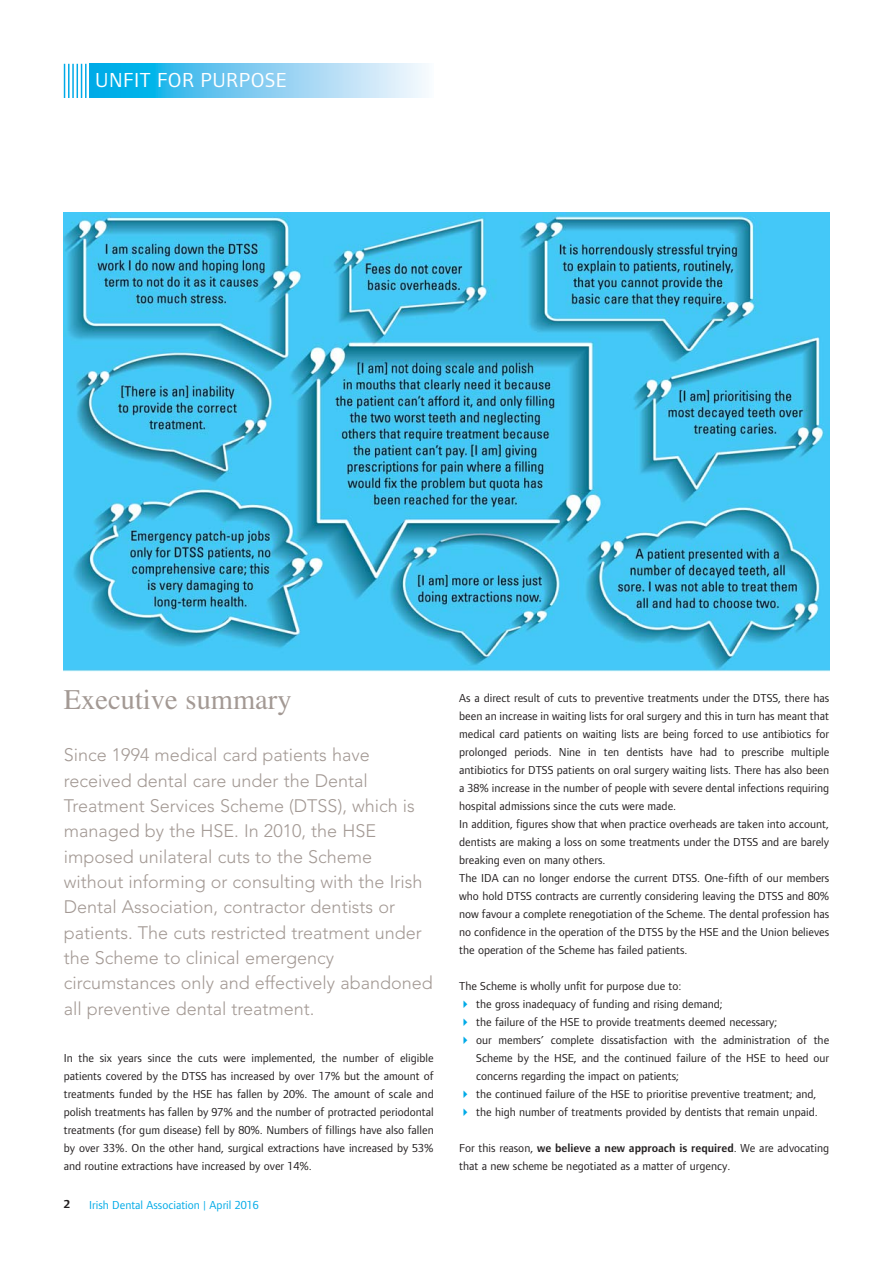
<style>
.page{position:relative;width:893px;height:1263px;background:#fff}
.page>*{position:absolute;margin:0;border:0;box-sizing:border-box;transform-origin:0 0}
.t1{font:28.5px "Times";color:#a39994}
.t2{font:21px "Foundry Form Sans";letter-spacing:.025em;color:#fff}
.t3{font:300 18px/25.3px "Avenir";color:#a39994}
.t4{font:12px/18px "Foundry Form Sans";color:#231f20;text-align:justify}
.t5{font:12px "Foundry Form Sans";color:#00aae7}
.t6{font:700 12px "Foundry Form Sans";color:#231f20}
.s1{color:#00aae7}
.s2{font-weight:600}
</style>
<div class="page">
<img style="left:64px;top:213px;width:765px;height:459px">
<svg style="left:89px;top:64px;width:337px;height:34px;background:#77cdf1"></svg>
<hr style="left:64px;top:64px;width:1px;height:34px;background:#00aae7">
<hr style="left:68px;top:64px;width:2px;height:34px;background:#00aae7">
<hr style="left:72px;top:64px;width:2px;height:34px;background:#00aae7">
<hr style="left:77px;top:64px;width:1px;height:34px;background:#00aae7">
<hr style="left:81px;top:64px;width:1px;height:34px;background:#00aae7">
<hr style="left:85px;top:64px;width:2px;height:34px;background:#00aae7">
<h2 class="t2" style="left:95px;top:72px;width:193px">UNFIT FOR PURPOSE</h2>
<h1 class="t1" style="left:64px;top:689px;width:229px">Executive summary</h1>
<p class="t3" style="left:64px;top:744px;width:370px">Since 1994 medical card patients have received dental care under the Dental Treatment Services Scheme (DTSS), which is managed by the HSE. In 2010, the HSE imposed unilateral cuts to the Scheme without informing or consulting with the Irish Dental Association, contractor dentists or patients. The cuts restricted treatment under the Scheme to clinical emergency circumstances only and effectively abandoned all preventive dental treatment.</p>
<p class="t4" style="left:64px;top:1050px;width:371px">In the six years since the cuts were implemented, the number of eligible patients covered by the DTSS has increased by over 17% but the amount of treatments funded by the HSE has fallen by 20%. The amount of scale and polish treatments has fallen by 97% and the number of protracted periodontal treatments (for gum disease) fell by 80%. Numbers of fillings have also fallen by over 33%. On the other hand, surgical extractions have increased by 53% and routine extractions have increased by over 14%.</p>
<p class="t6" style="left:64px;top:1199px;width:8px">2</p>
<p class="t5" style="left:89px;top:1200px;width:171px">Irish Dental Association | April 2016</p>
<p class="t4" style="left:459px;top:690px;width:371px;text-align:left">As a direct result of cuts to preventive treatments under the DTSS, there has been an increase in waiting lists for oral surgery and this in turn has meant that medical card patients on waiting lists are being forced to use antibiotics for prolonged periods. Nine in ten dentists have had to prescribe multiple antibiotics for DTSS patients on oral surgery waiting lists. There has also been a 38% increase in the number of people with severe dental infections requiring hospital admissions since the cuts were made.<br>In addition, figures show that when practice overheads are taken into account, dentists are making a loss on some treatments under the DTSS and are barely breaking even on many others.<br>The IDA can no longer endorse the current DTSS. One-fifth of our members who hold DTSS contracts are currently considering leaving the DTSS and 80% now favour a complete renegotiation of the Scheme. The dental profession has no confidence in the operation of the DTSS by the HSE and the Union believes the operation of the Scheme has failed patients.</p>
<p class="t4" style="left:459px;top:978px;width:224px">The Scheme is wholly unfit for purpose due to:</p>
<p class="t4" style="left:459px;top:996px;width:265px"><span class="s1">✔</span> the gross inadequacy of funding and rising demand;</p>
<p class="t4" style="left:459px;top:1014px;width:320px"><span class="s1">✔</span> the failure of the HSE to provide treatments deemed necessary;</p>
<p class="t4" style="left:476px;top:1032px;width:354px;text-indent:-17px"><span class="s1">✔</span> our members’ complete dissatisfaction with the administration of the Scheme by the HSE, and the continued failure of the HSE to heed our concerns regarding the impact on patients;</p>
<p class="t4" style="left:459px;top:1086px;width:359px"><span class="s1">✔</span> the continued failure of the HSE to prioritise preventive treatment; and,</p>
<p class="t4" style="left:459px;top:1104px;width:360px"><span class="s1">✔</span> the high number of treatments provided by dentists that remain unpaid.</p>
<p class="t4" style="left:459px;top:1140px;width:371px">For this reason, <span class="s2">we believe a new approach is required</span>. We are advocating that a new scheme be negotiated as a matter of urgency.</p>
</div>
